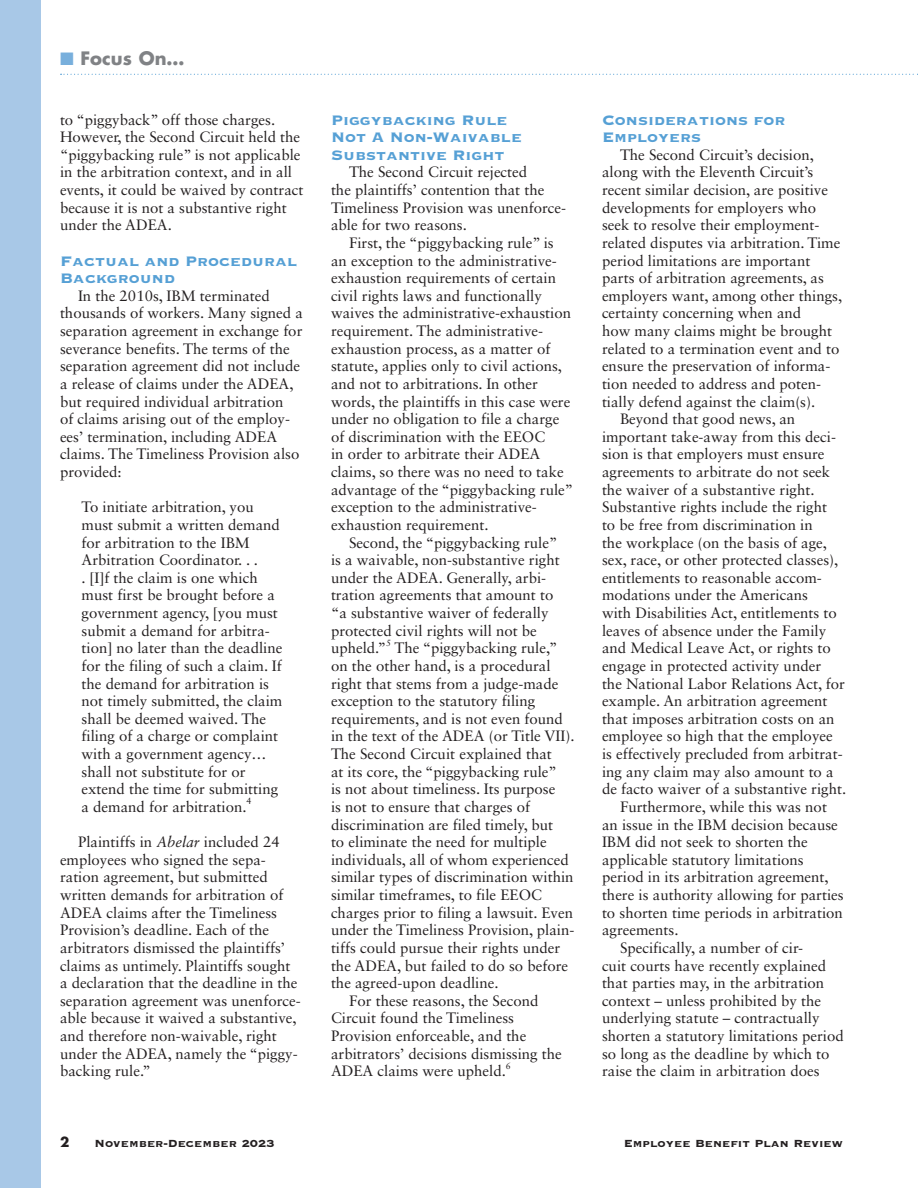
<style>
.page{position:relative;width:918px;height:1188px;background:#fff}
.page>*{position:absolute;margin:0;border:0;box-sizing:border-box;transform-origin:0 0}
.HeadA{font:18px/17.7px "Copperplate Gothic Std 33 BC";color:#56a0d5}
.t1{font:700 18px "Futura Std";color:#808285}
.TextInd{font:15px/17.7px "Sabon LT Std";color:#231f20}
.Extract3{font:15px/17.7px "Sabon LT Std";color:#231f20}
.t2{font:13.5px "Copperplate Gothic Std 33 BC";color:#231f20}
.t3{font:700 13.5px "Futura Std";color:#231f20}
.TextInd-2{font:9px "Sabon LT Std";color:#231f20}
.Extract3-2{font:9px "Sabon LT Std";color:#231f20}
.s1{color:#78afdc}
.s2{font-style:italic}
</style>
<div class="page">
<svg style="left:61px;top:74px;width:857px;height:1px"></svg>
<div style="left:0;top:0;width:41px;height:1188px;background:#a8c8e7"></div>
<p class="t1" style="left:60px;top:46px;width:126px"><span class="s1">■</span> Focus On…</p>
<p class="TextInd" style="left:60px;top:110px;width:245px">to “piggyback” off those charges.<br>However, the Second Circuit held the “piggybacking rule” is not applicable in the arbitration context, and in all events, it could be waived by contract because it is not a substantive right under the ADEA.</p>
<p class="HeadA" style="left:60px;top:252px;width:239px">Factual and Procedural<br>Background</p>
<p class="TextInd" style="left:60px;top:287px;width:244px;text-indent:18px">In the 2010s, IBM terminated thousands of workers. Many signed a separation agreement in exchange for severance benefits. The terms of the separation agreement did not include a release of claims under the ADEA, but required individual arbitration<br>of claims arising out of the employ&shy;ees’ termination, including ADEA claims. The Timeliness Provision also provided:</p>
<p class="Extract3" style="left:82px;top:498px;width:202px">To initiate arbitration, you must submit a written demand for arbitration to the IBM<br>Arbitration Coordinator. . .<br>. [I]f the claim is one which must first be brought before a government agency, [you must submit a demand for arbitra&shy;tion] no later than the deadline for the filing of such a claim. If the demand for arbitration is not timely submitted, the claim shall be deemed waived. The filing of a charge or complaint with a government agency… shall not substitute for or extend the time for submitting a demand for arbitration.</p>
<p class="Extract3-2" style="left:247px;top:796px;width:7px">4</p>
<p class="TextInd" style="left:60px;top:833px;width:242px;text-indent:18px">Plaintiffs in <span class="s2">Abelar</span> included 24 employees who signed the sepa&shy;ration agreement, but submitted written demands for arbitration of ADEA claims after the Timeliness Provision’s deadline. Each of the arbitrators dismissed the plaintiffs’ claims as untimely. Plaintiffs sought a declaration that the deadline in the separation agreement was unenforce&shy;able because it waived a substantive, and therefore non-waivable, right under the ADEA, namely the “piggy&shy;backing rule.”</p>
<p class="HeadA" style="left:331px;top:111px;width:192px">Piggybacking Rule<br>Not A Non-Waivable<br>Substantive Right</p>
<p class="TextInd" style="left:331px;top:163px;width:237px;text-indent:18px">The Second Circuit rejected<br>the plaintiffs’ contention that the<br>Timeliness Provision was unenforce&shy;able for two reasons.</p>
<p class="TextInd" style="left:331px;top:234px;width:244px;text-indent:18px">First, the “piggybacking rule” is an exception to the administrative&shy;exhaustion requirements of certain civil rights laws and functionally waives the administrative-exhaustion requirement. The administrative&shy;exhaustion process, as a matter of statute, applies only to civil actions, and not to arbitrations. In other words, the plaintiffs in this case were under no obligation to file a charge of discrimination with the EEOC<br>in order to arbitrate their ADEA claims, so there was no need to take advantage of the “piggybacking rule” exception to the administrative&shy;exhaustion requirement.</p>
<p class="TextInd" style="left:331px;top:533px;width:230px;text-indent:18px">Second, the “piggybacking rule” is a waivable, non-substantive right under the ADEA. Generally, arbi&shy;tration agreements that amount to “a substantive waiver of federally protected civil rights will not be upheld.”</p>
<p class="TextInd-2" style="left:386px;top:637px;width:7px">5</p>
<p class="TextInd" style="left:331px;top:639px;width:245px;text-indent:64px">The “piggybacking rule,” on the other hand, is a procedural right that stems from a judge-made exception to the statutory filing requirements, and is not even found in the text of the ADEA (or Title VII).<br>The Second Circuit explained that<br>at its core, the “piggybacking rule”<br>is not about timeliness. Its purpose<br>is not to ensure that charges of discrimination are filed timely, but<br>to eliminate the need for multiple individuals, all of whom experienced similar types of discrimination within similar timeframes, to file EEOC charges prior to filing a lawsuit. Even under the Timeliness Provision, plain&shy;tiffs could pursue their rights under the ADEA, but failed to do so before the agreed-upon deadline.</p>
<p class="TextInd" style="left:331px;top:992px;width:232px;text-indent:18px">For these reasons, the Second<br>Circuit found the Timeliness<br>Provision enforceable, and the arbitrators’ decisions dismissing the<br>ADEA claims were upheld.</p>
<p class="TextInd-2" style="left:506px;top:1060px;width:7px">6</p>
<p class="HeadA" style="left:602px;top:111px;width:185px">Considerations for<br>Employers</p>
<p class="TextInd" style="left:602px;top:146px;width:242px;text-indent:18px">The Second Circuit’s decision, along with the Eleventh Circuit’s recent similar decision, are positive developments for employers who seek to resolve their employment&shy;related disputes via arbitration. Time period limitations are important parts of arbitration agreements, as employers want, among other things, certainty concerning when and<br>how many claims might be brought related to a termination event and to ensure the preservation of informa&shy;tion needed to address and poten&shy;tially defend against the claim(s).</p>
<p class="TextInd" style="left:602px;top:410px;width:246px;text-indent:18px">Beyond that good news, an important take-away from this deci&shy;sion is that employers must ensure agreements to arbitrate do not seek the waiver of a substantive right.<br>Substantive rights include the right<br>to be free from discrimination in<br>the workplace (on the basis of age, sex, race, or other protected classes), entitlements to reasonable accom&shy;modations under the Americans<br>with Disabilities Act, entitlements to leaves of absence under the Family and Medical Leave Act, or rights to engage in protected activity under<br>the National Labor Relations Act, for example. An arbitration agreement that imposes arbitration costs on an employee so high that the employee is effectively precluded from arbitrat&shy;ing any claim may also amount to a de facto waiver of a substantive right.</p>
<p class="TextInd" style="left:602px;top:798px;width:243px;text-indent:18px">Furthermore, while this was not an issue in the IBM decision because<br>IBM did not seek to shorten the applicable statutory limitations period in its arbitration agreement, there is authority allowing for parties to shorten time periods in arbitration agreements.</p>
<p class="TextInd" style="left:602px;top:939px;width:243px;text-indent:18px">Specifically, a number of cir-<br>cuit courts have recently explained that parties may, in the arbitration context – unless prohibited by the underlying statute – contractually shorten a statutory limitations period so long as the deadline by which to raise the claim in arbitration does</p>
<p class="t3" style="left:60px;top:1133px;width:11px">2</p>
<p class="t2" style="left:95px;top:1136px;width:182px">November-December 2023</p>
<p class="t2" style="left:624px;top:1136px;width:221px">Employee Benefit Plan Review</p>
</div>
